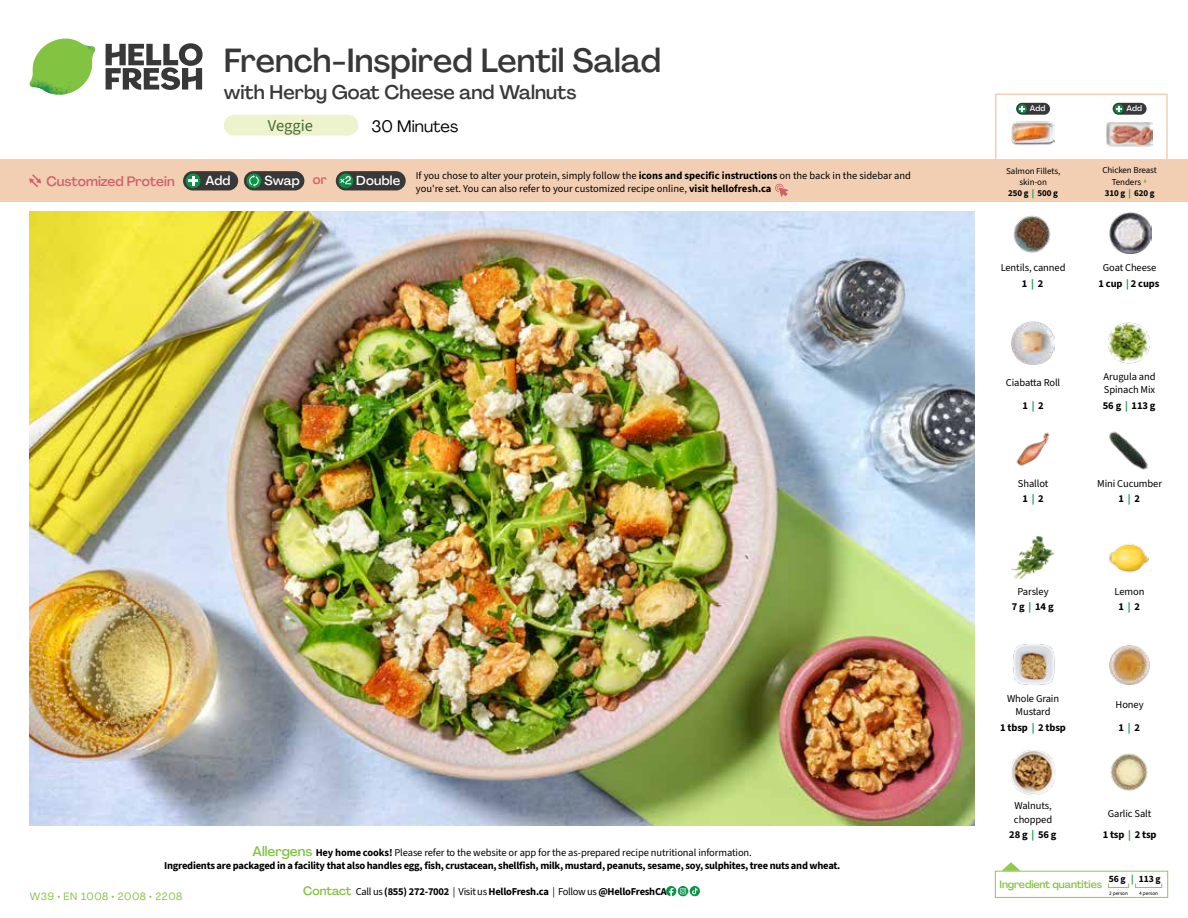
<style>
.page{position:relative;width:1188px;height:918px;background:#fff}
.page>*{position:absolute;margin:0;border:0;box-sizing:border-box;transform-origin:0 0}
.t1{font:500 33px "Agrandir";color:#383839}
.t2{font:500 19.5px "Agrandir";color:#383839}
.t3{font:16.5px "Agrandir";color:#000}
.t4{font:16.5px "Source Sans 3";color:#476b32}
.t5{font:500 13.5px "Agrandir";color:#d15f6a}
.t6{font:500 12.9px "Agrandir";letter-spacing:.015em;color:#fff}
.t7{font:10.5px/13.5px "Source Sans 3";letter-spacing:-.01em;color:#000;text-align:center}
.t8{font:10.5px/13.5px "Source Sans 3";letter-spacing:-.02em;color:#000;text-align:center}
.t9{font:500 10.5px "Agrandir";letter-spacing:-.01em;color:#82c341}
.t10{font:10.5px "Agrandir";letter-spacing:.05em;color:#82c341}
.t11{font:9.6px "Source Sans 3";color:#000}
.t12{font:9px/11.4px "Source Sans 3";letter-spacing:-.01em;color:#000;text-align:center}
.t13{font:500 7.95px "Agrandir";letter-spacing:.02em;color:#fff}
.t14{font:5.25px "Source Sans 3";letter-spacing:-.01em;color:#000}
.s1{color:#d15f6a}
.s2{color:#8cba42}
.s3{font-style:inherit}
.s4{color:#0b9446}
.s5{font-family:"Agrandir";font-weight:500;font-size:13.5px;color:#82c341}
.s6{font-family:"Agrandir";font-weight:500;font-size:12px;color:#82c341}
</style>
<div class="page">
<svg style="left:106px;top:43px;width:97px;height:47px"></svg>
<svg style="left:34px;top:39px;width:59px;height:38px"></svg>
<img style="left:65px;top:39px;width:30px;height:25px">
<img style="left:33px;top:60px;width:56px;height:10px">
<img style="left:29px;top:64px;width:58px;height:31px">
<img style="left:64px;top:70px;width:25px;height:24px">
<img style="left:30px;top:211px;width:945px;height:615px">
<svg style="left:690px;top:886px;width:10px;height:10px"></svg>
<svg style="left:666px;top:886px;width:32px;height:10px"></svg>
<svg style="left:1002px;top:862px;width:19px;height:9px"></svg>
<div style="left:995px;top:871px;width:173px;height:27px;border:1px solid #91c84e"></div>
<div style="left:1108px;top:883px;width:21px;height:5px;border:1px solid #91c84e"></div>
<div style="left:1135px;top:883px;width:27px;height:5px;border:1px solid #91c84e"></div>
<img style="left:1012px;top:321px;width:43px;height:43px">
<img style="left:1108px;top:322px;width:42px;height:42px">
<img style="left:1016px;top:432px;width:34px;height:34px">
<img style="left:1109px;top:431px;width:39px;height:39px">
<img style="left:1011px;top:536px;width:44px;height:44px">
<img style="left:1109px;top:544px;width:40px;height:29px">
<img style="left:1013px;top:644px;width:42px;height:41px">
<img style="left:1011px;top:750px;width:45px;height:45px">
<img style="left:1110px;top:753px;width:38px;height:38px">
<img style="left:1109px;top:212px;width:42px;height:42px">
<img style="left:1013px;top:215px;width:38px;height:38px">
<img style="left:1109px;top:645px;width:41px;height:40px">
<div style="left:0;top:160px;width:1188px;height:42px;background:#f2cfb3"></div>
<svg style="left:29px;top:174px;width:12px;height:13px"></svg>
<div style="left:336px;top:171px;width:70px;height:19px;background:#383839;border-radius:10px"></div>
<svg style="left:338px;top:173px;width:15px;height:15px"></svg>
<div style="left:341px;top:180px;width:11px;height:11px;background:#000;opacity:.35"></div>
<svg style="left:339px;top:176px;width:12px;height:8px"></svg>
<div style="left:244px;top:171px;width:60px;height:19px;background:#383839;border-radius:10px"></div>
<div style="left:247px;top:173px;width:14px;height:15px;background:#0b9446;border-radius:50%"></div>
<svg style="left:249px;top:175px;width:10px;height:12px"></svg>
<div style="left:183px;top:171px;width:55px;height:19px;background:#383839;border-radius:10px"></div>
<div style="left:186px;top:173px;width:14px;height:15px;background:#0b9446;border-radius:50%"></div>
<svg style="left:188px;top:176px;width:10px;height:10px"></svg>
<svg style="left:775px;top:183px;width:13px;height:14px"></svg>
<div style="left:995px;top:94px;width:173px;height:69px;border:2px solid #f2cfb3"></div>
<img style="left:1107px;top:111px;width:45px;height:36px">
<img style="left:1011px;top:114px;width:44px;height:32px">
<div style="left:1113px;top:103px;width:34px;height:12px;background:#383839;border-radius:6px"></div>
<svg style="left:1114px;top:104px;width:9px;height:9px"></svg>
<svg style="left:1116px;top:106px;width:6px;height:6px"></svg>
<div style="left:1016px;top:103px;width:34px;height:12px;background:#383839;border-radius:6px"></div>
<svg style="left:1018px;top:104px;width:9px;height:9px"></svg>
<svg style="left:1019px;top:106px;width:6px;height:6px"></svg>
<div style="left:224px;top:115px;width:134px;height:21px;background:#edf3cd;border-radius:10px"></div>
<h1 class="t1" style="left:224px;top:40px;width:439px">French-Inspired Lentil Salad</h1>
<h2 class="t2" style="left:224px;top:80px;width:354px">with Herby Goat Cheese and Walnuts</h2>
<h3 class="t3" style="left:372px;top:116px;width:88px">30 Minutes</h3>
<h3 class="t4" style="left:268px;top:115px;width:47px">Veggie</h3>
<p class="t13" style="left:1030px;top:104px;width:17px">Add</p>
<p class="t13" style="left:1126px;top:104px;width:17px">Add</p>
<p class="t5" style="left:46px;top:173px;width:130px">Customized Protein</p>
<p class="t6" style="left:205px;top:172px;width:27px">Add</p>
<p class="t6" style="left:264px;top:172px;width:64px">Swap <span class="s1">or</span></p>
<p class="t6" style="left:356px;top:172px;width:45px">Double</p>
<p class="t12" style="left:1102px;top:164px;width:56px">Chicken Breast<br>Tenders <span class="s2">▲<br></span><span class="s3">310 g</span> <span class="s4">|</span> <span class="s3">620 g</span></p>
<p class="t12" style="left:1006px;top:165px;width:55px">Salmon Fillets, skin-on<br><span class="s3">250 g</span> <span class="s4">|</span> <span class="s3">500 g</span></p>
<p class="t7" style="left:416px;top:168px;width:497px;text-align:left">If you chose to alter your protein, simply follow the <span class="s3">icons and specific instructions</span> on the back in the sidebar and you're set. You can also refer to your customized recipe online, <span class="s3">visit hellofresh.ca</span></p>
<p class="t7" style="left:1001px;top:259px;width:66px;line-height:16.5px">Lentils, canned<br><span class="s3">1</span> <span class="s4">|</span> <span class="s3">2</span></p>
<p class="t7" style="left:1099px;top:259px;width:62px;line-height:16.6px">Goat Cheese<br><span class="s3">1 cup</span> <span class="s4">|</span> <span class="s3">2 cups</span></p>
<p class="t7" style="left:1006px;top:371px;width:56px;line-height:22.5px">Ciabatta Roll<br><span class="s3">1</span> <span class="s4">|</span> <span class="s3">2</span></p>
<p class="t7" style="left:1104px;top:370px;width:53px;text-align:left">Arugula and<br>Spinach Mix</p>
<p class="t8" style="left:1103px;top:399px;width:54px">56 g <span class="s4">|</span> 113 g</p>
<p class="t7" style="left:1018px;top:476px;width:32px;line-height:15px">Shallot<br><span class="s3">1</span> <span class="s4">|</span> <span class="s3">2</span></p>
<p class="t7" style="left:1097px;top:476px;width:66px;line-height:15.1px">Mini Cucumber<br><span class="s3">1</span> <span class="s4">|</span> <span class="s3">2</span></p>
<p class="t7" style="left:1012px;top:584px;width:43px;line-height:15px">Parsley<br><span class="s3">7 g</span> <span class="s4">|</span> <span class="s3">14 g</span></p>
<p class="t7" style="left:1115px;top:583px;width:31px;line-height:15.1px">Lemon<br><span class="s3">1</span> <span class="s4">|</span> <span class="s3">2</span></p>
<p class="t8" style="left:164px;top:846px;width:678px"><span class="s5">Allergens</span> Hey home cooks! <span class="s3">Please refer to the website or app for the as-prepared recipe nutritional information.<br></span>Ingredients are packaged in a facility that also handles egg, fish, crustacean, shellfish, milk, mustard, peanuts, sesame, soy, sulphites, tree nuts and wheat.</p>
<p class="t10" style="left:30px;top:890px;width:154px">W39 • EN 1008 • 2008 • 2208</p>
<p class="t8" style="left:303px;top:885px;width:365px"><span class="s6">Contact</span> <span class="s3">Call us</span> (855) 272-7002 <span class="s3">| Visit us</span> HelloFresh.ca <span class="s3">| Follow us</span> @HelloFreshCA</p>
<p class="t7" style="left:1007px;top:692px;width:54px">Whole Grain<br>Mustard</p>
<p class="t8" style="left:1000px;top:721px;width:67px">1 tbsp <span class="s4">|</span> 2 tbsp</p>
<p class="t7" style="left:1014px;top:799px;width:40px;text-align:left">Walnuts, chopped</p>
<p class="t8" style="left:1009px;top:828px;width:49px">28 g <span class="s4">|</span> 56 g</p>
<p class="t7" style="left:1116px;top:694px;width:30px;line-height:22.5px;text-align:left">Honey<br><span class="s3">1</span> <span class="s4">|</span> <span class="s3">2</span></p>
<p class="t7" style="left:1103px;top:803px;width:55px;line-height:21.5px">Garlic Salt<br><span class="s3">1 tsp</span> <span class="s4">|</span> <span class="s3">2 tsp</span></p>
<p class="t11" style="left:1109px;top:873px;width:53px">56 g <span class="s4">|</span> 113 g</p>
<p class="t14" style="left:1109px;top:890px;width:20px">2 person</p>
<p class="t14" style="left:1139px;top:890px;width:20px">4 person</p>
<p class="t9" style="left:1000px;top:878px;width:104px">Ingredient quantities</p>
</div>
